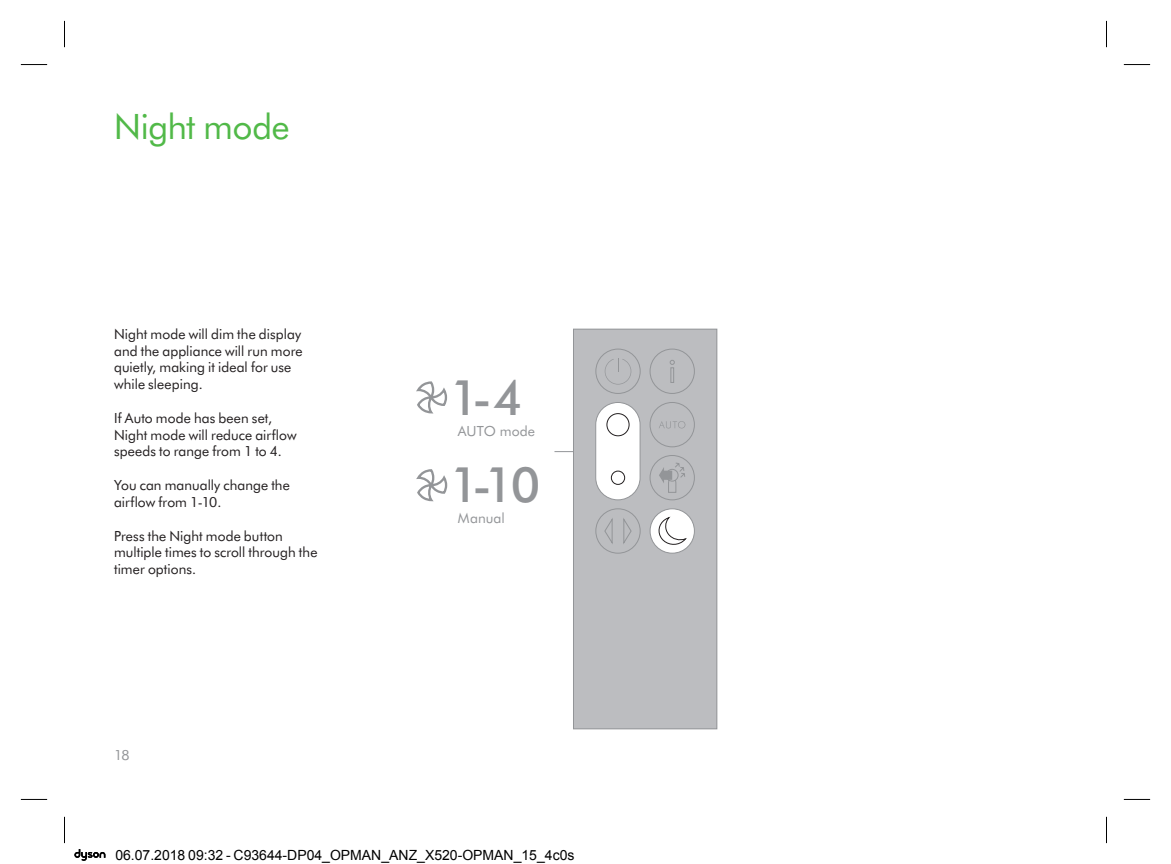
<style>
.page{position:relative;width:1171px;height:864px;background:#fff}
.page>*{position:absolute;margin:0;border:0;box-sizing:border-box;transform-origin:0 0}
.t1{font:500 48.82px/87.7px "Futura BT";color:#939598}
.t2{font:35px "Futura B Tfor Dyson";letter-spacing:-.005em;color:#51b948}
.t3{font:14px/16.8px "Futura B Tfor Dyson";letter-spacing:.01em;color:#231f20}
.t4{font:14px "Arial";color:#000}
.t5{font:14px "Futura BT";letter-spacing:.005em;color:#939598}
.t6{font:14px "Futura B Tfor Dyson";color:#939598}
</style>
<div class="page">
<svg style="left:554px;top:451px;width:19px;height:1px"></svg>
<div style="left:573px;top:329px;width:144px;height:399px;background:#bcbdc0"></div>
<div style="left:573px;top:328px;width:144px;height:401px;border:1px solid #939598"></div>
<div style="left:596px;top:402px;width:44px;height:97px;background:#fff;border-radius:22px"></div>
<div style="left:595px;top:402px;width:45px;height:98px;border:1px solid #939598;border-radius:22px"></div>
<div style="left:649px;top:402px;width:46px;height:45px;border:1px solid #939598;border-radius:50%"></div>
<div style="left:649px;top:455px;width:46px;height:45px;border:1px solid #939598;border-radius:50%"></div>
<div style="left:595px;top:348px;width:45px;height:45px;border:1px solid #939598;border-radius:50%"></div>
<div style="left:649px;top:348px;width:46px;height:45px;border:1px solid #939598;border-radius:50%"></div>
<svg style="left:659px;top:421px;width:26px;height:7px"></svg>
<div style="left:611px;top:470px;width:14px;height:14px;border:1px solid #231f20;border-radius:50%"></div>
<div style="left:606px;top:413px;width:23px;height:23px;border:1px solid #231f20;border-radius:50%"></div>
<svg style="left:659px;top:462px;width:26px;height:31px"></svg>
<div style="left:670px;top:367px;width:4px;height:15px;border:1px solid #939598"></div>
<svg style="left:670px;top:360px;width:5px;height:4px"></svg>
<div style="left:650px;top:508px;width:44px;height:45px;background:#fff;border-radius:50%"></div>
<div style="left:649px;top:508px;width:46px;height:45px;border:1px solid #939598;border-radius:50%"></div>
<div style="left:595px;top:508px;width:45px;height:45px;border:1px solid #939598;border-radius:50%"></div>
<svg style="left:658px;top:516px;width:30px;height:30px"></svg>
<svg style="left:604px;top:518px;width:9px;height:26px"></svg>
<svg style="left:623px;top:518px;width:9px;height:26px"></svg>
<svg style="left:605px;top:358px;width:26px;height:26px"></svg>
<svg style="left:416px;top:381px;width:32px;height:33px"></svg>
<svg style="left:416px;top:469px;width:32px;height:33px"></svg>
<svg style="left:21px;top:64px;width:26px;height:1px"></svg>
<svg style="left:1124px;top:64px;width:26px;height:1px"></svg>
<svg style="left:21px;top:798px;width:26px;height:1px"></svg>
<svg style="left:1124px;top:798px;width:26px;height:1px"></svg>
<svg style="left:64px;top:21px;width:1px;height:26px"></svg>
<svg style="left:64px;top:816px;width:1px;height:26px"></svg>
<svg style="left:1106px;top:21px;width:1px;height:26px"></svg>
<svg style="left:1106px;top:816px;width:1px;height:26px"></svg>
<svg style="left:74px;top:849px;width:31px;height:11px"></svg>
<h2 class="t2" style="left:114px;top:103px;width:177px">Night mode</h2>
<p class="t3" style="left:114px;top:324px;width:190px">Night mode will dim the display and the appliance will run more quietly, making it ideal for use while sleeping.</p>
<p class="t3" style="left:114px;top:408px;width:184px">If Auto mode has been set,<br>Night mode will reduce airflow speeds to range from 1 to 4.</p>
<p class="t3" style="left:114px;top:476px;width:177px">You can manually change the airflow from 1-10.</p>
<p class="t3" style="left:114px;top:526px;width:205px">Press the Night mode button multiple times to scroll through the timer options.</p>
<p class="t6" style="left:114px;top:745px;width:17px">18</p>
<h1 class="t1" style="left:450px;top:352px;width:92px">1-4<br>1-10</h1>
<p class="t5" style="left:458px;top:508px;width:48px">Manual</p>
<p class="t5" style="left:458px;top:421px;width:79px">AUTO mode</p>
<p class="t4" style="left:115px;top:846px;width:461px">06.07.2018 09:32 - C93644-DP04_OPMAN_ANZ_X520-OPMAN_15_4c0s</p>
</div>
